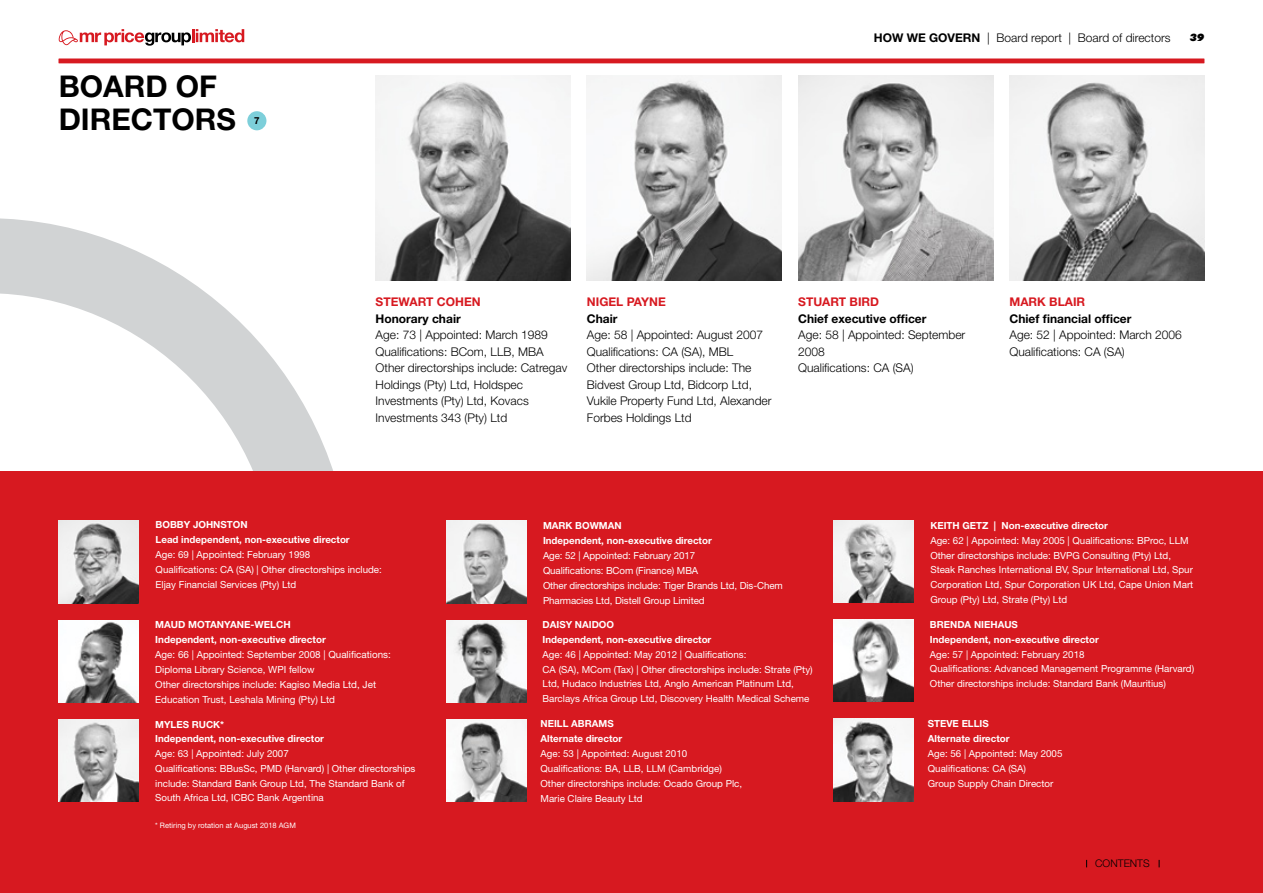
<style>
.page{position:relative;width:1263px;height:893px;background:#fff}
.page>*{position:absolute;margin:0;border:0;box-sizing:border-box;transform-origin:0 0}
.t1{font:700 30px/33px "Helvetica Neue LT Std";color:#000}
.t2{font:300 12px/16.5px "Helvetica Neue LT Std";color:#000}
.t3{font:700 12px "Helvetica Neue LT Std";color:#000}
.t4{font:700 12px "Helvetica Neue LT Std";color:#d71920}
.t5{font:300 10.5px "Helvetica Neue LT Std";color:#000}
.t6{font:italic 900 10.5px "Futura BT";color:#000}
.t7{font:9.9px/15px "Helvetica Neue LT Std";color:#fff}
.t8{font:9.75px/14.7px "Helvetica Neue LT Std";color:#fff}
.t9{font:700 9.75px/15px "Helvetica Neue LT Std";color:#fff}
.t10{font:700 9.75px "Helvetica Neue LT Std";color:#000}
.t11{font:7.5px "Helvetica Neue LT Std";color:#fff}
.s1{font-weight:700}
.s2{font-size:9.75px}
</style>
<div class="page">
<svg style="left:59px;top:29px;width:185px;height:17px"></svg>
<svg style="left:0;top:218px;width:333px;height:253px"></svg>
<div style="left:247px;top:111px;width:19px;height:19px;background:#7dcfda;border-radius:50%"></div>
<div style="left:0;top:471px;width:1263px;height:422px;background:#d71920"></div>
<hr style="left:59px;top:59px;width:1145px;height:4px;background:#d71920">
<img style="left:376px;top:75px;width:194px;height:206px">
<img style="left:587px;top:75px;width:195px;height:206px">
<img style="left:798px;top:75px;width:195px;height:206px">
<img style="left:1009px;top:75px;width:195px;height:206px">
<img style="left:833px;top:521px;width:81px;height:82px">
<img style="left:59px;top:719px;width:80px;height:83px">
<img style="left:446px;top:521px;width:80px;height:82px">
<img style="left:833px;top:620px;width:81px;height:82px">
<img style="left:446px;top:620px;width:80px;height:82px">
<img style="left:833px;top:719px;width:81px;height:82px">
<img style="left:59px;top:521px;width:80px;height:82px">
<img style="left:59px;top:620px;width:80px;height:82px">
<img style="left:446px;top:719px;width:80px;height:83px">
<h1 class="t1" style="left:59px;top:69px;width:179px">BOARD OF<br>DIRECTORS</h1>
<p class="t10" style="left:254px;top:115px;width:7px">7</p>
<p class="t2" style="left:874px;top:29px;width:298px"><span class="s1">HOW WE GOVERN</span> | Board report | Board of directors</p>
<p class="t6" style="left:1190px;top:31px;width:16px">39</p>
<p class="t4" style="left:376px;top:295px;width:107px">STEWART COHEN</p>
<p class="t3" style="left:376px;top:311px;width:87px">Honorary chair</p>
<p class="t2" style="left:376px;top:326px;width:193px">Age: 73 | Appointed: March 1989<br>Qualifications: BCom, LLB, MBA<br>Other directorships include: Catregav<br>Holdings (Pty) Ltd, Holdspec<br>Investments (Pty) Ltd, Kovacs<br>Investments 343 (Pty) Ltd</p>
<p class="t4" style="left:587px;top:295px;width:80px">NIGEL PAYNE</p>
<p class="t3" style="left:587px;top:311px;width:32px">Chair</p>
<p class="t2" style="left:587px;top:326px;width:186px">Age: 58 | Appointed: August 2007<br>Qualifications: CA (SA), MBL<br>Other directorships include: The<br>Bidvest Group Ltd, Bidcorp Ltd,<br>Vukile Property Fund Ltd, Alexander<br>Forbes Holdings Ltd</p>
<p class="t4" style="left:798px;top:295px;width:82px">STUART BIRD</p>
<p class="t3" style="left:798px;top:311px;width:130px">Chief executive officer</p>
<p class="t2" style="left:798px;top:326px;width:169px">Age: 58 | Appointed: September<br>2008<br>Qualifications: CA (SA)</p>
<p class="t4" style="left:1009px;top:295px;width:77px">MARK BLAIR</p>
<p class="t3" style="left:1009px;top:311px;width:123px">Chief financial officer</p>
<p class="t2" style="left:1009px;top:326px;width:174px">Age: 52 | Appointed: March 2006<br>Qualifications: CA (SA)</p>
<p class="t9" style="left:156px;top:517px;width:196px">BOBBY JOHNSTON<br>Lead independent, non-executive director</p>
<p class="t8" style="left:156px;top:547px;width:228px">Age: 69 | Appointed: February 1998<br>Qualifications: CA (SA) | Other directorships include:<br>Eljay Financial Services (Pty) Ltd</p>
<p class="t7" style="left:155px;top:616px;width:237px"><span class="s1">MAUD MOTANYANE-WELCH<br>Independent, non-executive director<br></span>Age: 66 | <span class="s2">Appointed:</span> September 2008 | Qualifications:<br>Diploma Library Science, WPI fellow<br>Other directorships include: Kagiso Media Ltd, Jet Education Trust, Leshala Mining (Pty) Ltd</p>
<p class="t9" style="left:155px;top:716px;width:170px">MYLES RUCK*<br>Independent, non-executive director</p>
<p class="t8" style="left:155px;top:746px;width:262px">Age: 63 | Appointed: July 2007<br>Qualifications: BBusSc, PMD (Harvard) | Other directorships include: Standard Bank Group Ltd, The Standard Bank of South Africa Ltd, ICBC Bank Argentina</p>
<p class="t11" style="left:155px;top:820px;width:142px">* Retiring by rotation at August 2018 AGM</p>
<p class="t9" style="left:543px;top:518px;width:170px">MARK BOWMAN<br>Independent, non-executive director</p>
<p class="t8" style="left:543px;top:548px;width:241px">Age: 52 | Appointed: February 2017<br>Qualifications: BCom (Finance) MBA<br>Other directorships include: Tiger Brands Ltd, Dis-Chem Pharmacies Ltd, Distell Group Limited</p>
<p class="t9" style="left:543px;top:617px;width:170px">DAISY NAIDOO<br>Independent, non-executive director</p>
<p class="t8" style="left:543px;top:647px;width:272px">Age: 46 | Appointed: May 2012 | Qualifications:<br>CA (SA), MCom (Tax) | Other directorships include: Strate (Pty)<br>Ltd, Hudaco Industries Ltd, Anglo American Platinum Ltd, Barclays Africa Group Ltd, Discovery Health Medical Scheme</p>
<p class="t9" style="left:540px;top:716px;width:83px">NEILL ABRAMS<br>Alternate director</p>
<p class="t8" style="left:540px;top:746px;width:203px">Age: 53 | Appointed: August 2010<br>Qualifications: BA, LLB, LLM (Cambridge)<br>Other directorships include: Ocado Group Plc, Marie Claire Beauty Ltd</p>
<p class="t9" style="left:930px;top:518px;width:179px">KEITH GETZ | Non-executive director</p>
<p class="t8" style="left:930px;top:533px;width:264px">Age: 62 | Appointed: May 2005 | Qualifications: BProc, LLM Other directorships include: BVPG Consulting (Pty) Ltd, Steak Ranches International BV, Spur International Ltd, Spur Corporation Ltd, Spur Corporation UK Ltd, Cape Union Mart Group (Pty) Ltd, Strate (Pty) Ltd</p>
<p class="t9" style="left:930px;top:617px;width:170px">BRENDA NIEHAUS<br>Independent, non-executive director</p>
<p class="t8" style="left:930px;top:647px;width:266px">Age: 57 | Appointed: February 2018<br>Qualifications: Advanced Management Programme (Harvard)<br>Other directorships include: Standard Bank (Mauritius)</p>
<p class="t9" style="left:928px;top:716px;width:83px">STEVE ELLIS<br>Alternate director</p>
<p class="t8" style="left:928px;top:746px;width:136px">Age: 56 | Appointed: May 2005<br>Qualifications: CA (SA)<br>Group Supply Chain Director</p>
<p class="t5" style="left:1095px;top:857px;width:56px">CONTENTS</p>
</div>
